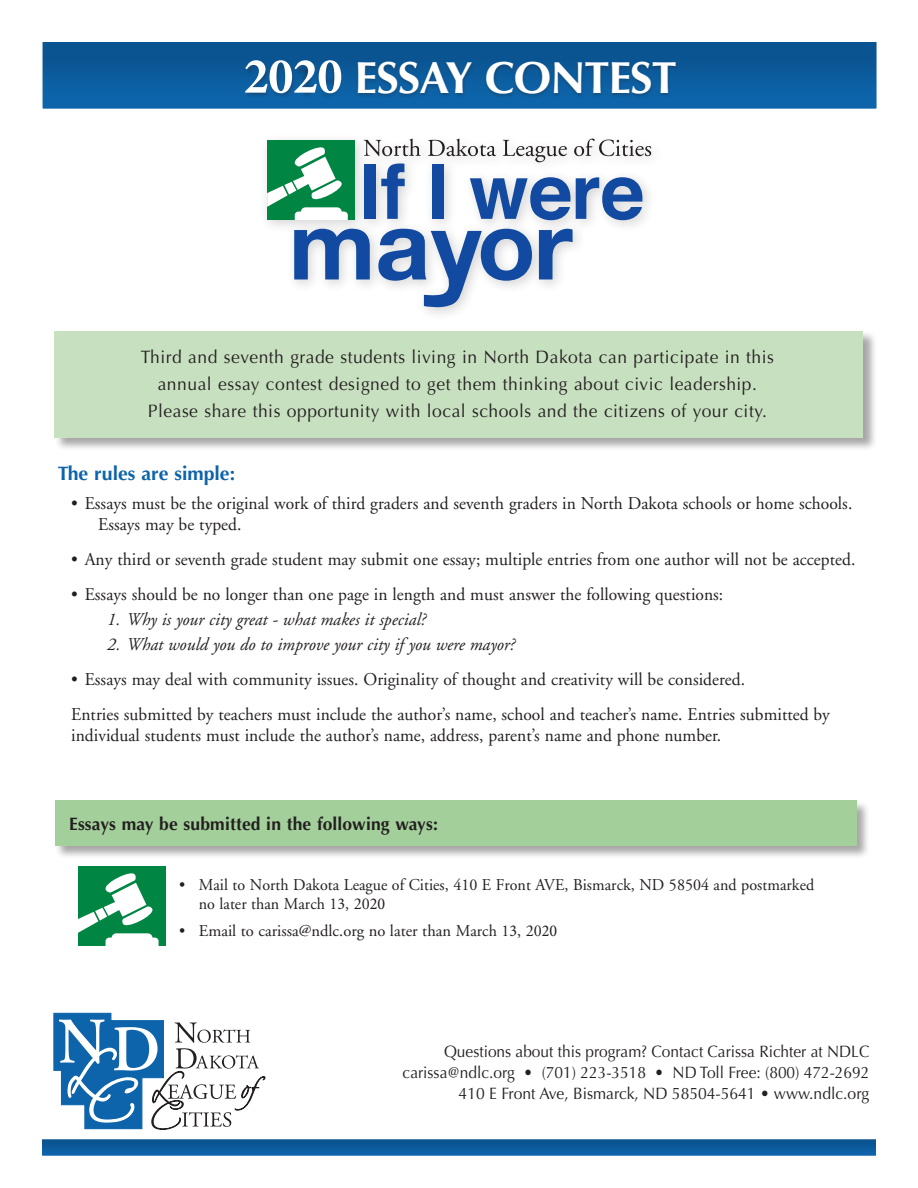
<style>
.page{position:relative;width:918px;height:1188px;background:#fff}
.page>*{position:absolute;margin:0;border:0;box-sizing:border-box;transform-origin:0 0}
.Headings{font:700 45px "Optima";letter-spacing:-.02em;color:#fff}
.Ask_the_League_Quest{font:700 19.5px "Optima";color:#0d64aa}
.Body_Copy{font:18px/21.6px "Adobe Garamond";letter-spacing:.005em;color:#231f20}
.Body_Copy-2{font:18px/27px "Optima";letter-spacing:.03em;color:#231f20;text-align:center}
.Body_Copy-3{font:italic 18px "Adobe Garamond";letter-spacing:.005em;color:#231f20}
.Body_Copy-4{font:700 18px "Optima";letter-spacing:.01em;color:#231f20}
.t1{font:16.5px/19.8px "Adobe Garamond";letter-spacing:.005em;color:#231f20}
.t2{font:16.5px "Optima";color:#231f20;scale:.94 1}
.t3{font:16.5px "Optima";color:#231f20;scale:.95 1}
.s1{font-family:"Minion Pro";font-size:51px}
.s2{font-family:"Minion Pro"}
</style>
<div class="page">
<div style="left:54px;top:331px;width:823px;height:120px;background:#231f20;opacity:.4"></div>
<div style="left:55px;top:331px;width:808px;height:107px;background:#c7e0bf"></div>
<div style="left:54px;top:800px;width:816px;height:60px;background:#231f20;opacity:.4"></div>
<div style="left:55px;top:801px;width:801px;height:45px;background:#a3cf9a"></div>
<div style="left:42px;top:41px;width:835px;height:68px;background:linear-gradient(to bottom,#0a518c,#0e66ad)"></div>
<div style="left:41px;top:40px;width:837px;height:70px;border:2px solid #fff"></div>
<div style="left:244px;top:60px;width:436px;height:39px;background:#231f20;opacity:.3"></div>
<svg style="left:53px;top:1012px;width:212px;height:118px"></svg>
<div style="left:41px;top:1139px;width:836px;height:17px;background:#0c5b9c"></div>
<div style="left:40px;top:1138px;width:838px;height:19px;border:2px solid #fff"></div>
<div style="left:259px;top:131px;width:406px;height:191px;background:#231f20;opacity:.2"></div>
<svg style="left:364px;top:139px;width:57px;height:17px"></svg>
<svg style="left:428px;top:139px;width:68px;height:17px"></svg>
<svg style="left:503px;top:140px;width:64px;height:22px"></svg>
<svg style="left:574px;top:139px;width:77px;height:17px"></svg>
<svg style="left:294px;top:229px;width:76px;height:50px"></svg>
<svg style="left:378px;top:229px;width:154px;height:81px"></svg>
<svg style="left:539px;top:229px;width:34px;height:50px"></svg>
<div style="left:267px;top:141px;width:88px;height:79px;background:#008543"></div>
<svg style="left:267px;top:147px;width:81px;height:73px"></svg>
<div style="left:364px;top:164px;width:12px;height:55px;background:#114aa0"></div>
<svg style="left:381px;top:163px;width:24px;height:56px"></svg>
<div style="left:432px;top:164px;width:11px;height:55px;background:#114aa0"></div>
<svg style="left:470px;top:177px;width:172px;height:43px"></svg>
<div style="left:78px;top:867px;width:87px;height:79px;background:#008543"></div>
<svg style="left:78px;top:873px;width:81px;height:73px"></svg>
<p class="Headings" style="left:243px;top:51px;width:435px"><span class="s1">2020</span> ESSAY CONTEST</p>
<p class="Body_Copy-2" style="left:141px;top:344px;width:635px">Third and seventh grade students living in North Dakota can participate in this annual essay contest designed to get them thinking about civic leadership.</p>
<p class="Body_Copy-2" style="left:148px;top:398px;width:621px">Please share this opportunity with local schools and the citizens of your city.</p>
<p class="Ask_the_League_Quest" style="left:58px;top:462px;width:179px">The rules are simple:</p>
<p class="Body_Copy" style="left:98px;top:493px;width:756px;text-indent:-27px">• Essays must be the original work of third graders and seventh graders in North Dakota schools or home schools.<br>Essays may be typed.</p>
<p class="Body_Copy" style="left:71px;top:549px;width:786px">• Any third or seventh grade student may submit one essay; multiple entries from one author will not be accepted.</p>
<p class="Body_Copy" style="left:71px;top:584px;width:654px">• Essays should be no longer than one page in length and must answer the following questions:</p>
<p class="Body_Copy-3" style="left:107px;top:610px;width:320px">1. Why is your city great - what makes it special?</p>
<p class="Body_Copy-3" style="left:107px;top:635px;width:409px">2. What would you do to improve your city if you were mayor?</p>
<p class="Body_Copy" style="left:71px;top:669px;width:675px">• Essays may deal with community issues. Originality of thought and creativity will be considered.</p>
<p class="Body_Copy" style="left:71px;top:704px;width:760px;line-height:21px">Entries submitted by teachers must include the author’s name, school and teacher’s name. Entries submitted by individual students must include the author’s name, address, parent’s name and phone number.</p>
<p class="Body_Copy-4" style="left:69px;top:813px;width:370px">Essays may be submitted in the following ways:</p>
<p class="t1" style="left:199px;top:875px;width:617px;text-indent:-20px">• Mail to North Dakota League of Cities, 410 E Front AVE, Bismarck, ND 58504 and postmarked no later than March 1<span class="s2">3</span>, 20<span class="s2">20</span></p>
<p class="t1" style="left:179px;top:921px;width:379px">• Email to carissa@ndlc.org no later than March 1<span class="s2">3</span>, 20<span class="s2">20</span></p>
<p class="t2" style="left:444px;top:1042px;width:454px">Questions about this program? Contact Carissa Richter at NDLC</p>
<p class="t2" style="left:403px;top:1063px;width:498px">carissa@ndlc.org • (701) 223-3518 • ND Toll Free: (800) 472-2692</p>
<p class="t3" style="left:459px;top:1084px;width:434px">410 E Front Ave, Bismarck, ND 58504-5641 • www.ndlc.org</p>
</div>
